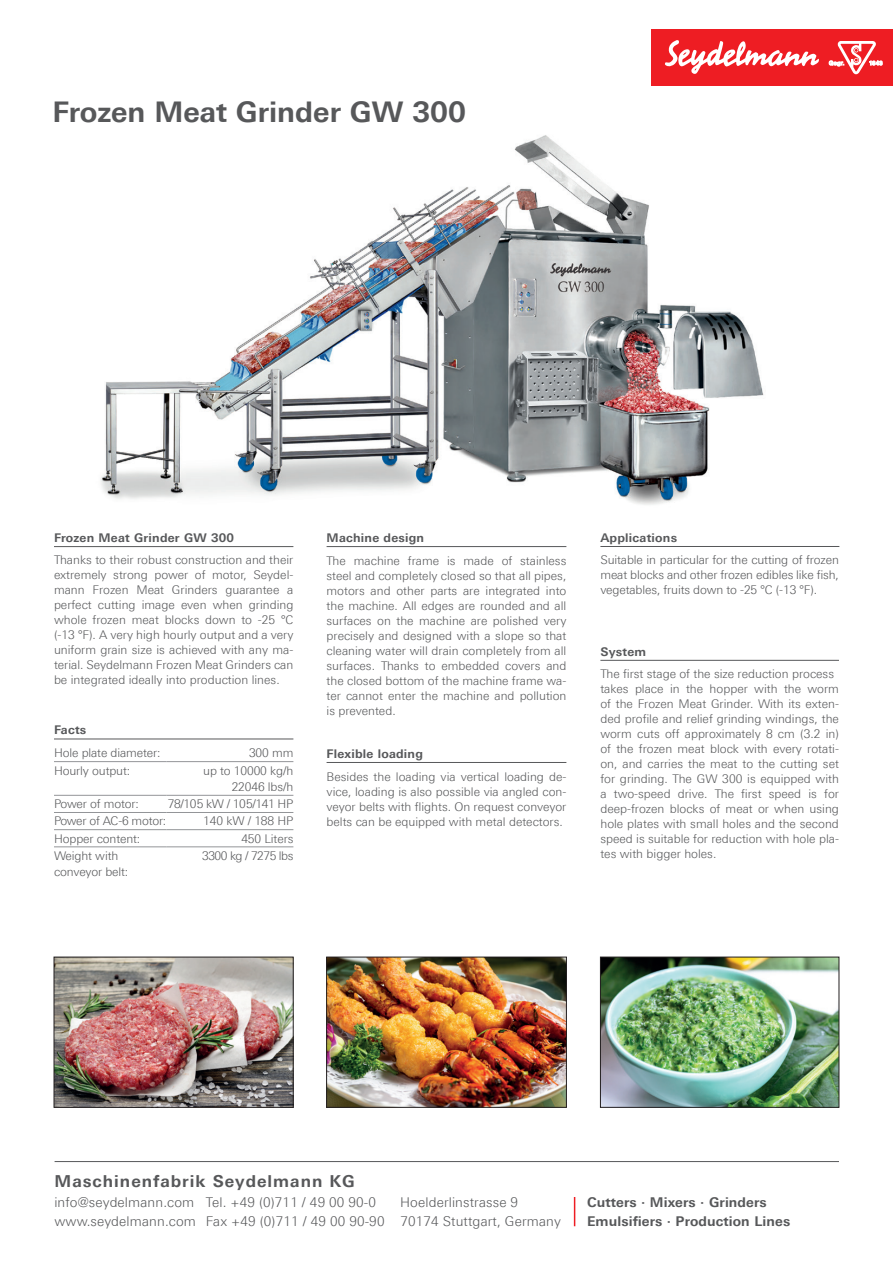
<style>
.page{position:relative;width:893px;height:1263px;background:#fff}
.page>*{position:absolute;margin:0;border:0;box-sizing:border-box;transform-origin:0 0}
.t1{font:700 28.5px "Linotype Univers 630";color:#57585a}
.t2{font:700 16.5px "Linotype Univers 630";letter-spacing:.06em;color:#57585a}
.t3{font:300 13.5px/19.5px "Linotype Univers 330";letter-spacing:.01em;color:#57585a}
.t4{font:700 13.5px/19.5px "Linotype Univers 630";letter-spacing:.01em;color:#57585a}
.t5{font:300 12px/15px "Linotype Univers 330";color:#57585a;text-align:justify}
.t6{font:700 12px "Linotype Univers 630";letter-spacing:.02em;color:#57585a}
.t7{font:300 12px "Linotype Univers 330";letter-spacing:-.03em;color:#57585a}
.t8{font:300 12px "Linotype Univers 330";letter-spacing:-.02em;color:#57585a}
.t9{font:300 12px "Linotype Univers 330";letter-spacing:-.04em;color:#57585a}
</style>
<div class="page">
<img style="left:100px;top:135px;width:664px;height:370px">
<img style="left:602px;top:959px;width:235px;height:146px">
<div style="left:600px;top:957px;width:239px;height:150px;border:1px solid #231f20"></div>
<img style="left:328px;top:959px;width:237px;height:146px">
<div style="left:326px;top:957px;width:241px;height:150px;border:1px solid #231f20"></div>
<img style="left:56px;top:959px;width:235px;height:146px">
<div style="left:54px;top:957px;width:239px;height:150px;border:1px solid #231f20"></div>
<hr style="left:600px;top:546px;width:239px;height:1px;background:#57585a">
<hr style="left:54px;top:546px;width:239px;height:1px;background:#57585a">
<hr style="left:327px;top:546px;width:239px;height:1px;background:#57585a">
<hr style="left:55px;top:1161px;width:784px;height:1px;background:#57585a">
<svg style="left:574px;top:1197px;width:1px;height:29px"></svg>
<hr style="left:54px;top:739px;width:239px;height:1px;background:#57585a">
<hr style="left:54px;top:761px;width:112px;height:1px;background:#939598">
<hr style="left:166px;top:761px;width:127px;height:1px;background:#939598">
<hr style="left:54px;top:795px;width:112px;height:1px;background:#939598">
<hr style="left:166px;top:795px;width:127px;height:1px;background:#939598">
<hr style="left:54px;top:812px;width:112px;height:1px;background:#939598">
<hr style="left:166px;top:812px;width:127px;height:1px;background:#939598">
<hr style="left:54px;top:829px;width:112px;height:1px;background:#939598">
<hr style="left:166px;top:829px;width:127px;height:1px;background:#939598">
<hr style="left:54px;top:846px;width:112px;height:1px;background:#939598">
<hr style="left:166px;top:846px;width:127px;height:1px;background:#939598">
<hr style="left:600px;top:660px;width:239px;height:1px;background:#57585a">
<hr style="left:327px;top:762px;width:239px;height:1px;background:#57585a">
<div style="left:651px;top:29px;width:242px;height:56px;background:#ee1d23"></div>
<svg style="left:665px;top:40px;width:154px;height:34px"></svg>
<svg style="left:829px;top:41px;width:53px;height:33px"></svg>
<h1 class="t1" style="left:53px;top:94px;width:415px">Frozen Meat Grinder GW 300</h1>
<p class="t6" style="left:54px;top:530px;width:182px">Frozen Meat Grinder GW 300</p>
<p class="t5" style="left:54px;top:552px;width:241px">Thanks to their robust construction and their extremely strong power of motor, Seydel&shy;mann Frozen Meat Grinders guarantee a perfect cutting image even when grinding whole frozen meat blocks down to -25 °C (-13 °F). A very high hourly output and a very uniform grain size is achieved with any ma&shy;terial. Seydelmann Frozen Meat Grinders can be integrated ideally into production lines.</p>
<p class="t6" style="left:54px;top:723px;width:34px">Facts</p>
<p class="t5" style="left:54px;top:745px;width:108px">Hole plate diameter:</p>
<p class="t5" style="left:249px;top:745px;width:46px">300 mm</p>
<p class="t5" style="left:54px;top:763px;width:78px">Hourly output:</p>
<p class="t5" style="left:203px;top:762px;width:92px;line-height:16.5px;text-align:right">up to 10000 kg/h<br>22046 lbs/h</p>
<p class="t5" style="left:54px;top:796px;width:86px">Power of motor:</p>
<p class="t7" style="left:168px;top:797px;width:127px">78/105 kW / 105/141 HP</p>
<p class="t8" style="left:54px;top:814px;width:114px">Power of AC-6 motor:</p>
<p class="t5" style="left:203px;top:813px;width:92px">140 kW / 188 HP</p>
<p class="t5" style="left:54px;top:831px;width:88px">Hopper content:</p>
<p class="t5" style="left:241px;top:831px;width:54px">450 Liters</p>
<p class="t5" style="left:54px;top:847px;width:76px;line-height:16.5px">Weight with conveyor belt:</p>
<p class="t9" style="left:202px;top:848px;width:93px">3300 kg / 7275 lbs</p>
<p class="t6" style="left:327px;top:531px;width:99px">Machine design</p>
<p class="t5" style="left:327px;top:553px;width:241px">The machine frame is made of stainless steel and completely closed so that all pipes, motors and other parts are integrated into the machine. All edges are rounded and all surfaces on the machine are polished very precisely and designed with a slope so that cleaning water will drain completely from all surfaces. Thanks to embedded covers and the closed bottom of the machine frame wa&shy;ter cannot enter the machine and pollution is prevented.</p>
<p class="t6" style="left:327px;top:746px;width:98px">Flexible loading</p>
<p class="t5" style="left:327px;top:769px;width:241px">Besides the loading via vertical loading de&shy;vice, loading is also possible via angled con&shy;veyor belts with flights. On request conveyor belts can be equipped with metal detectors.</p>
<p class="t6" style="left:600px;top:530px;width:78px">Applications</p>
<p class="t5" style="left:600px;top:552px;width:240px">Suitable in particular for the cutting of frozen meat blocks and other frozen edibles like fish, vegetables, fruits down to -25 °C (-13 °F).</p>
<p class="t6" style="left:600px;top:644px;width:47px">System</p>
<p class="t5" style="left:600px;top:666px;width:240px;text-align:left">The first stage of the size reduction process takes place in the hopper with the worm of the Frozen Meat Grinder. With its exten&shy;ded profile and relief grinding windings, the worm cuts off approximately 8 cm (3.2 in) of the frozen meat block with every rotati&shy;on, and carries the meat to the cutting set for grinding. The GW 300 is equipped with a two-speed drive. The first speed is for deep-frozen blocks of meat or when using hole plates with small holes and the second speed is suitable for reduction with hole pla&shy;tes with bigger holes.</p>
<h2 class="t2" style="left:55px;top:1171px;width:302px">Maschinenfabrik Seydelmann KG</h2>
<p class="t3" style="left:54px;top:1192px;width:323px">info@seydelmann.com Tel. +49 (0)711 / 49 00 90-0</p>
<p class="t3" style="left:54px;top:1192px;width:508px;text-indent:346px">Hoelderlinstrasse 9 www.seydelmann.com Fax +49 (0)711 / 49 00 90-90 70174 Stuttgart, Germany</p>
<p class="t4" style="left:587px;top:1192px;width:205px">Cutters · Mixers · Grinders<br>Emulsifiers · Production Lines</p>
</div>
